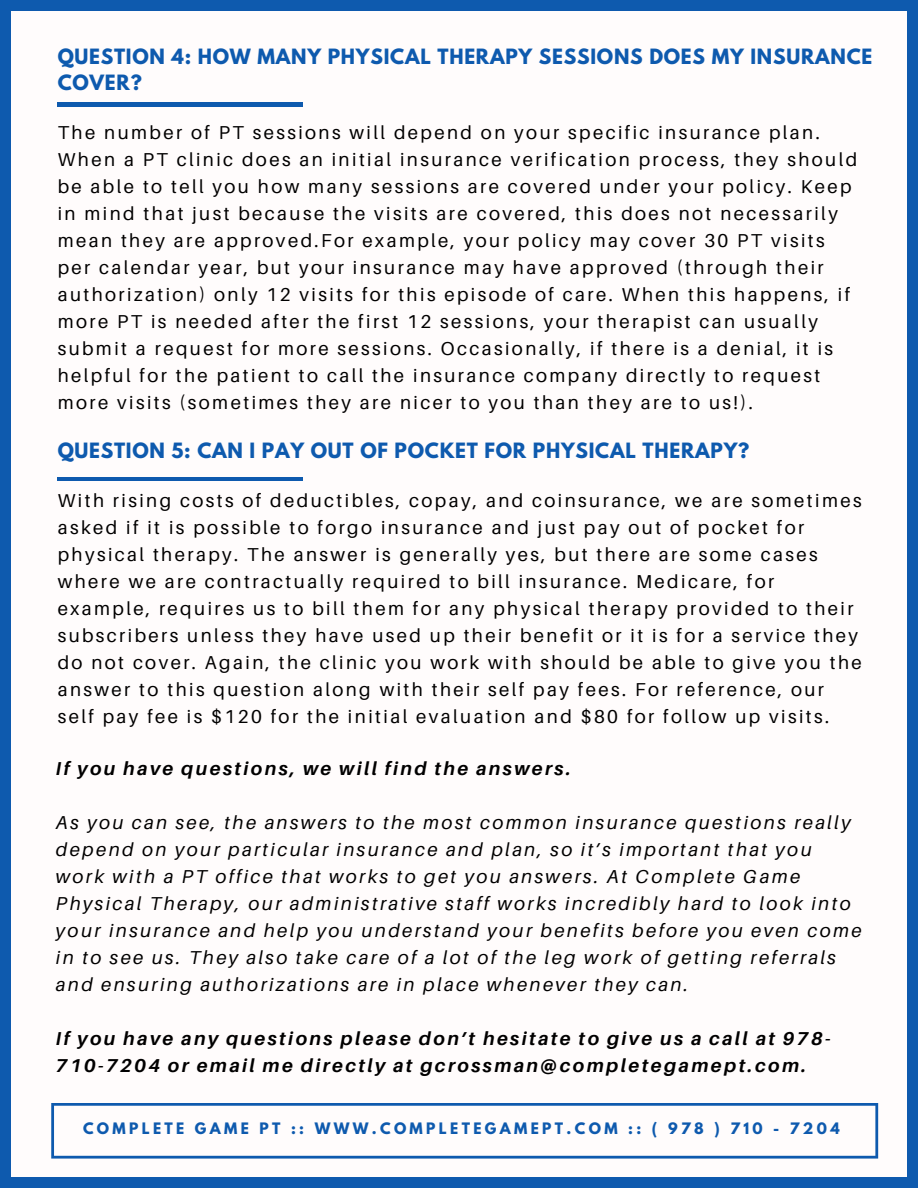
<style>
.page{position:relative;width:918px;height:1188px;background:#0e5aae}
.page>*{position:absolute;margin:0;border:0;box-sizing:border-box;transform-origin:0 0}
.t1{font:18.75px/27px "Aileron";letter-spacing:.13em;color:#000}
.t2{font:italic 18.75px/27px "Aileron";letter-spacing:.13em;color:#000}
.t3{font:italic 700 18.75px/27px "Aileron";letter-spacing:.13em;color:#000}
.t4{font:700 18.75px/25.8px "League Spartan";letter-spacing:.04em;color:#0e5aae}
.t5{font:700 13.95px "League Spartan";letter-spacing:.24em;color:#0e5aae}
</style>
<div class="page">
<div style="left:11px;top:11px;width:895px;height:1166px;background:#fffcfc"></div>
<svg style="left:51px;top:1103px;width:827px;height:56px"></svg>
<hr style="left:58px;top:103px;width:245px;height:3px;background:#0e5aae">
<hr style="left:58px;top:477px;width:245px;height:3px;background:#0e5aae">
<p class="t4" style="left:58px;top:46px;width:816px">QUESTION 4: HOW MANY PHYSICAL THERAPY SESSIONS DOES MY INSURANCE<br>COVER?</p>
<p class="t1" style="left:58px;top:118px;width:801px">The number of PT sessions will depend on your specific insurance plan.<br>When a PT clinic does an initial insurance verification process, they should be able to tell you how many sessions are covered under your policy. Keep in mind that just because the visits are covered, this does not necessarily mean they are approved.For example, your policy may cover 30 PT visits per calendar year, but your insurance may have approved (through their authorization) only 12 visits for this episode of care. When this happens, if more PT is needed after the first 12 sessions, your therapist can usually submit a request for more sessions. Occasionally, if there is a denial, it is helpful for the patient to call the insurance company directly to request more visits (sometimes they are nicer to you than they are to us!).</p>
<p class="t4" style="left:58px;top:440px;width:693px">QUESTION 5: CAN I PAY OUT OF POCKET FOR PHYSICAL THERAPY?</p>
<p class="t1" style="left:58px;top:486px;width:806px">With rising costs of deductibles, copay, and coinsurance, we are sometimes asked if it is possible to forgo insurance and just pay out of pocket for physical therapy. The answer is generally yes, but there are some cases where we are contractually required to bill insurance. Medicare, for example, requires us to bill them for any physical therapy provided to their subscribers unless they have used up their benefit or it is for a service they do not cover. Again, the clinic you work with should be able to give you the answer to this question along with their self pay fees. For reference, our self pay fee is $120 for the initial evaluation and $80 for follow up visits.</p>
<p class="t3" style="left:56px;top:755px;width:516px">If you have questions, we will find the answers.</p>
<p class="t2" style="left:56px;top:809px;width:807px">As you can see, the answers to the most common insurance questions really depend on your particular insurance and plan, so it’s important that you work with a PT office that works to get you answers. At Complete Game Physical Therapy, our administrative staff works incredibly hard to look into your insurance and help you understand your benefits before you even come in to see us. They also take care of a lot of the leg work of getting referrals and ensuring authorizations are in place whenever they can.</p>
<p class="t3" style="left:56px;top:1025px;width:776px">If you have any questions please don’t hesitate to give us a call at 978-<br>710-7204 or email me directly at gcrossman@completegamept.com.</p>
<p class="t5" style="left:83px;top:1121px;width:758px">COMPLETE GAME PT :: WWW.COMPLETEGAMEPT.COM :: ( 978 ) 710 - 7204</p>
</div>
